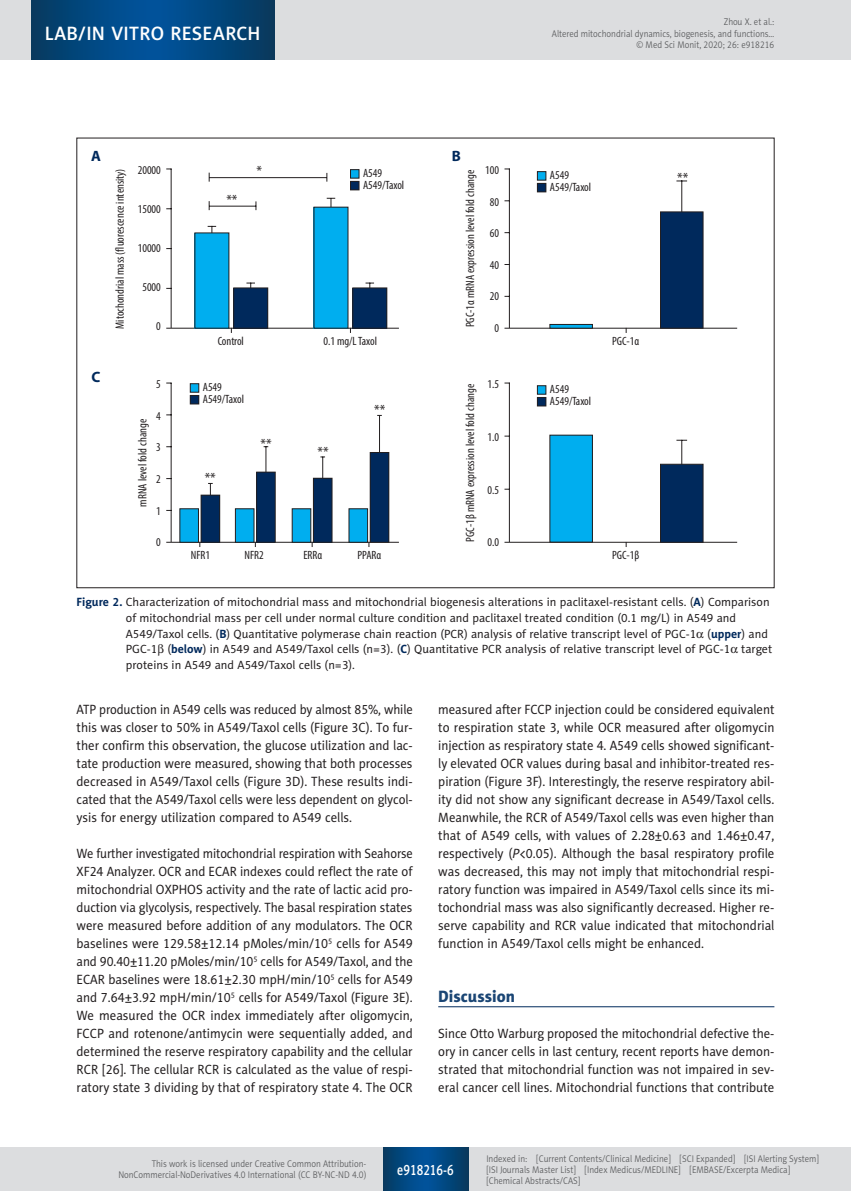
<style>
.page{position:relative;width:851px;height:1191px;background:#fff}
.page>*{position:absolute;margin:0;border:0;box-sizing:border-box;transform-origin:0 0}
.t1{font:19.5px "Naomi Sans EFN Medium";letter-spacing:.015em;color:#fff}
.MSM_Headline_1{font:16.5px "Naomi Sans EFN Heavy";color:#1a4574}
.t2{font:condensed 15px "Myriad Pro";color:#231f20}
.t3{font:15px "Naomi Sans EFN Medium";color:#fff;scale:.8 1}
.t4{font:700 15px "Myriad Pro";color:#00295c}
.MSM_Body{font:13.5px/18px "Naomi Sans EFN";color:#231f20;text-align:justify;scale:.94 1}
.MSM_Body-2{font:13.5px/18px "Naomi Sans EFN";color:#231f20;text-align:justify;scale:.92 1}
.MSM_Body-3{font:13.5px/18px "Naomi Sans EFN";color:#231f20;text-align:justify;scale:.93 1}
.MSM_Rycina_tytul{font:12px/15.8px "Naomi Sans EFN";color:#231f20}
.t5{font:condensed 12px/12px "Myriad Pro";color:#231f20}
.t6{font:9.75px/11.2px "Naomi Sans EFN Light";color:#57585a;text-align:right;scale:.9 1}
.s1{font-weight:700;color:#00295c}
.s2{font-family:"Standard Sym L"}
.s3{font-style:italic}
</style>
<div class="page">
<hr style="left:438px;top:1006px;width:336px;height:1px;background:#00295c">
<hr style="left:171px;top:169px;width:1px;height:159px;background:#231f20">
<hr style="left:166px;top:328px;width:233px;height:1px;background:#231f20">
<div style="left:350px;top:169px;width:9px;height:9px;background:#00aeef;border:1px solid #231f20"></div>
<svg style="left:194px;top:173px;width:193px;height:160px"></svg>
<hr style="left:509px;top:169px;width:1px;height:159px;background:#231f20">
<hr style="left:504px;top:328px;width:233px;height:1px;background:#231f20">
<div style="left:537px;top:171px;width:9px;height:9px;background:#00aeef;border:1px solid #231f20"></div>
<svg style="left:536px;top:183px;width:90px;height:150px"></svg>
<div style="left:549px;top:324px;width:43px;height:4px;border:1px solid #231f20"></div>
<hr style="left:681px;top:180px;width:1px;height:129px;background:#231f20">
<div style="left:660px;top:211px;width:43px;height:117px;background:#00295c;border:1px solid #231f20"></div>
<hr style="left:171px;top:383px;width:1px;height:159px;background:#231f20">
<hr style="left:166px;top:542px;width:233px;height:1px;background:#231f20">
<div style="left:190px;top:383px;width:9px;height:9px;background:#00aeef;border:1px solid #231f20"></div>
<svg style="left:189px;top:395px;width:31px;height:152px"></svg>
<div style="left:179px;top:508px;width:20px;height:34px;background:#00aeef;border:1px solid #231f20"></div>
<hr style="left:265px;top:446px;width:1px;height:41px;background:#231f20">
<svg style="left:254px;top:471px;width:22px;height:76px"></svg>
<div style="left:235px;top:508px;width:19px;height:34px;background:#00aeef;border:1px solid #231f20"></div>
<hr style="left:322px;top:457px;width:1px;height:40px;background:#231f20">
<svg style="left:311px;top:477px;width:22px;height:70px"></svg>
<div style="left:292px;top:508px;width:19px;height:34px;background:#00aeef"></div>
<hr style="left:379px;top:415px;width:1px;height:40px;background:#231f20">
<svg style="left:368px;top:452px;width:21px;height:95px"></svg>
<div style="left:348px;top:508px;width:20px;height:34px;background:#00aeef;border:1px solid #231f20"></div>
<hr style="left:509px;top:383px;width:1px;height:159px;background:#231f20">
<hr style="left:504px;top:542px;width:233px;height:1px;background:#231f20">
<div style="left:537px;top:385px;width:9px;height:9px;background:#00aeef;border:1px solid #231f20"></div>
<svg style="left:536px;top:397px;width:151px;height:150px"></svg>
<div style="left:660px;top:464px;width:43px;height:78px;background:#00295c;border:1px solid #231f20"></div>
<div style="left:0;top:1148px;width:850px;height:43px;background:#dcdddf"></div>
<div style="left:0;top:0;width:850px;height:60px;background:#dcdddf"></div>
<hr style="left:850px;top:0;width:1px;height:60px;background:#dcdddf">
<svg style="left:32px;top:0;width:242px;height:60px"></svg>
<svg style="left:383px;top:1147px;width:85px;height:43px"></svg>
<h1 class="t1" style="left:45px;top:22px;width:217px">LAB/IN VITRO RESEARCH</h1>
<p class="t4" style="left:91px;top:147px;width:11px">A</p>
<p class="t5" style="left:114px;top:329px;width:161px;rotate:-90deg">Mitochondrial mass ( uorescence intensity)</p>
<p class="t5" style="left:138px;top:164px;width:25px">20000</p>
<p class="t5" style="left:138px;top:203px;width:25px">15000</p>
<p class="t5" style="left:138px;top:242px;width:25px">10000</p>
<p class="t5" style="left:142px;top:281px;width:20px">5000</p>
<p class="t5" style="left:156px;top:320px;width:6px">0</p>
<p class="t4" style="left:91px;top:367px;width:10px">C</p>
<p class="t5" style="left:156px;top:378px;width:6px">5</p>
<p class="t5" style="left:156px;top:410px;width:6px">4</p>
<p class="t5" style="left:156px;top:441px;width:6px">3</p>
<p class="t5" style="left:156px;top:473px;width:6px">2</p>
<p class="t5" style="left:156px;top:504px;width:6px">1</p>
<p class="t5" style="left:156px;top:536px;width:6px">0</p>
<p class="t5" style="left:136px;top:506px;width:89px;rotate:-90deg">mRNA level fold change</p>
<p class="t2" style="left:226px;top:191px;width:13px">**</p>
<p class="t2" style="left:256px;top:162px;width:7px">*</p>
<p class="t5" style="left:363px;top:167px;width:43px">A549<br>A549/Taxol</p>
<p class="t5" style="left:218px;top:335px;width:28px">Control</p>
<p class="t5" style="left:323px;top:335px;width:55px">0.1 mg/L Taxol</p>
<p class="t5" style="left:203px;top:381px;width:43px">A549<br>A549/Taxol</p>
<p class="t2" style="left:205px;top:469px;width:13px">**</p>
<p class="t2" style="left:260px;top:434px;width:13px">**</p>
<p class="t2" style="left:317px;top:442px;width:13px">**</p>
<p class="t2" style="left:374px;top:401px;width:13px">**</p>
<p class="t4" style="left:451px;top:147px;width:11px">B</p>
<p class="t5" style="left:464px;top:327px;width:159px;rotate:-90deg">PGC-1α mRNA expression level fold change</p>
<p class="t5" style="left:485px;top:164px;width:15px">100</p>
<p class="t5" style="left:490px;top:196px;width:11px">80</p>
<p class="t5" style="left:490px;top:227px;width:11px">60</p>
<p class="t5" style="left:490px;top:259px;width:11px">40</p>
<p class="t5" style="left:490px;top:290px;width:11px">20</p>
<p class="t5" style="left:494px;top:322px;width:6px">0</p>
<p class="t5" style="left:464px;top:541px;width:159px;rotate:-90deg">PGC-1β mRNA expression level fold change</p>
<p class="t5" style="left:487px;top:378px;width:13px">1.5</p>
<p class="t5" style="left:487px;top:431px;width:13px">1.0</p>
<p class="t5" style="left:487px;top:483px;width:13px">0.5</p>
<p class="t5" style="left:487px;top:536px;width:13px">0.0</p>
<p class="t6" style="left:552px;top:16px;width:249px">Zhou X. et al.:<br>Altered mitochondrial dynamics, biogenesis, and functions… © Med Sci Monit, 2020; 26: e918216</p>
<p class="t5" style="left:550px;top:169px;width:43px">A549<br>A549/Taxol</p>
<p class="t2" style="left:677px;top:169px;width:13px">**</p>
<p class="t5" style="left:550px;top:383px;width:43px">A549<br>A549/Taxol</p>
<p class="t5" style="left:612px;top:335px;width:29px">PGC-1α</p>
<p class="t5" style="left:191px;top:549px;width:21px">NFR1</p>
<p class="t5" style="left:244px;top:549px;width:21px">NFR2</p>
<p class="t5" style="left:303px;top:549px;width:20px">ERRα</p>
<p class="t5" style="left:357px;top:549px;width:25px">PPARα</p>
<p class="t5" style="left:612px;top:549px;width:29px">PGC-1β</p>
<p class="MSM_Rycina_tytul" style="left:126px;top:594px;width:647px;text-indent:-49px"><span class="s1">Figure 2.</span> Characterization of mitochondrial mass and mitochondrial biogenesis alterations in paclitaxel-resistant cells. (<span class="s1">A</span>) Comparison of mitochondrial mass per cell under normal culture condition and paclitaxel treated condition (0.1 mg/L) in A549 and A549/Taxol cells. (<span class="s1">B</span>) Quantitative polymerase chain reaction (PCR) analysis of relative transcript level of PGC-1<span class="s2">a</span> (<span class="s1">upper</span>) and PGC-1<span class="s2">b</span> (<span class="s1">below</span>) in A549 and A549/Taxol cells (n=3). (<span class="s1">C</span>) Quantitative PCR analysis of relative transcript level of PGC-1<span class="s2">a</span> target proteins in A549 and A549/Taxol cells (n=3).</p>
<p class="MSM_Body-3" style="left:77px;top:700px;width:363px">ATP production in A549 cells was reduced by almost 85%, while this was closer to 50% in A549/Taxol cells (Figure 3C). To fur&shy;ther confirm this observation, the glucose utilization and lac&shy;tate production were measured, showing that both processes decreased in A549/Taxol cells (Figure 3D). These results indi&shy;cated that the A549/Taxol cells were less dependent on glycol&shy;ysis for energy utilization compared to A549 cells.</p>
<p class="MSM_Body-2" style="left:77px;top:844px;width:367px">We further investigated mitochondrial respiration with Seahorse XF24 Analyzer. OCR and ECAR indexes could reflect the rate of mitochondrial OXPHOS activity and the rate of lactic acid pro&shy;duction via glycolysis, respectively. The basal respiration states were measured before addition of any modulators. The OCR baselines were 129.58±12.14 pMoles/min/10<sup>5</sup> cells for A549 and 90.40±11.20 pMoles/min/10<sup>5</sup> cells for A549/Taxol, and the ECAR baselines were 18.61±2.30 mpH/min/10<sup>5</sup> cells for A549 and 7.64±3.92 mpH/min/10<sup>5</sup> cells for A549/Taxol (Figure 3E).<br>We measured the OCR index immediately after oligomycin, FCCP and rotenone/antimycin were sequentially added, and determined the reserve respiratory capability and the cellular RCR [26]. The cellular RCR is calculated as the value of respi&shy;ratory state 3 dividing by that of respiratory state 4. The OCR</p>
<p class="MSM_Body" style="left:438px;top:700px;width:359px">measured after FCCP injection could be considered equivalent to respiration state 3, while OCR measured after oligomycin injection as respiratory state 4. A549 cells showed significant&shy;ly elevated OCR values during basal and inhibitor-treated res&shy;piration (Figure 3F). Interestingly, the reserve respiratory abil&shy;ity did not show any significant decrease in A549/Taxol cells.<br>Meanwhile, the RCR of A549/Taxol cells was even higher than that of A549 cells, with values of 2.28±0.63 and 1.46±0.47, respectively (<span class="s3">P</span>&lt;0.05). Although the basal respiratory profile was decreased, this may not imply that mitochondrial respi&shy;ratory function was impaired in A549/Taxol cells since its mi&shy;tochondrial mass was also significantly decreased. Higher re&shy;serve capability and RCR value indicated that mitochondrial function in A549/Taxol cells might be enhanced.</p>
<p class="MSM_Headline_1" style="left:438px;top:986px;width:78px">Discussion</p>
<p class="MSM_Body" style="left:438px;top:1024px;width:359px">Since Otto Warburg proposed the mitochondrial defective the&shy;ory in cancer cells in last century, recent reports have demon&shy;strated that mitochondrial function was not impaired in sev&shy;eral cancer cell lines. Mitochondrial functions that contribute</p>
<p class="t6" style="left:118px;top:1158px;width:277px">This work is licensed under Creative Common Attribution-<br>NonCommercial-NoDerivatives 4.0 International (CC BY-NC-ND 4.0)</p>
<p class="t3" style="left:397px;top:1160px;width:72px">e918216-6</p>
<p class="t6" style="left:486px;top:1152px;width:371px;text-align:left">Indexed in: [Current Contents/Clinical Medicine] [SCI Expanded] [ISI Alerting System] [ISI Journals Master List] [Index Medicus/MEDLINE] [EMBASE/Excerpta Medica] [Chemical Abstracts/CAS]</p>
</div>
